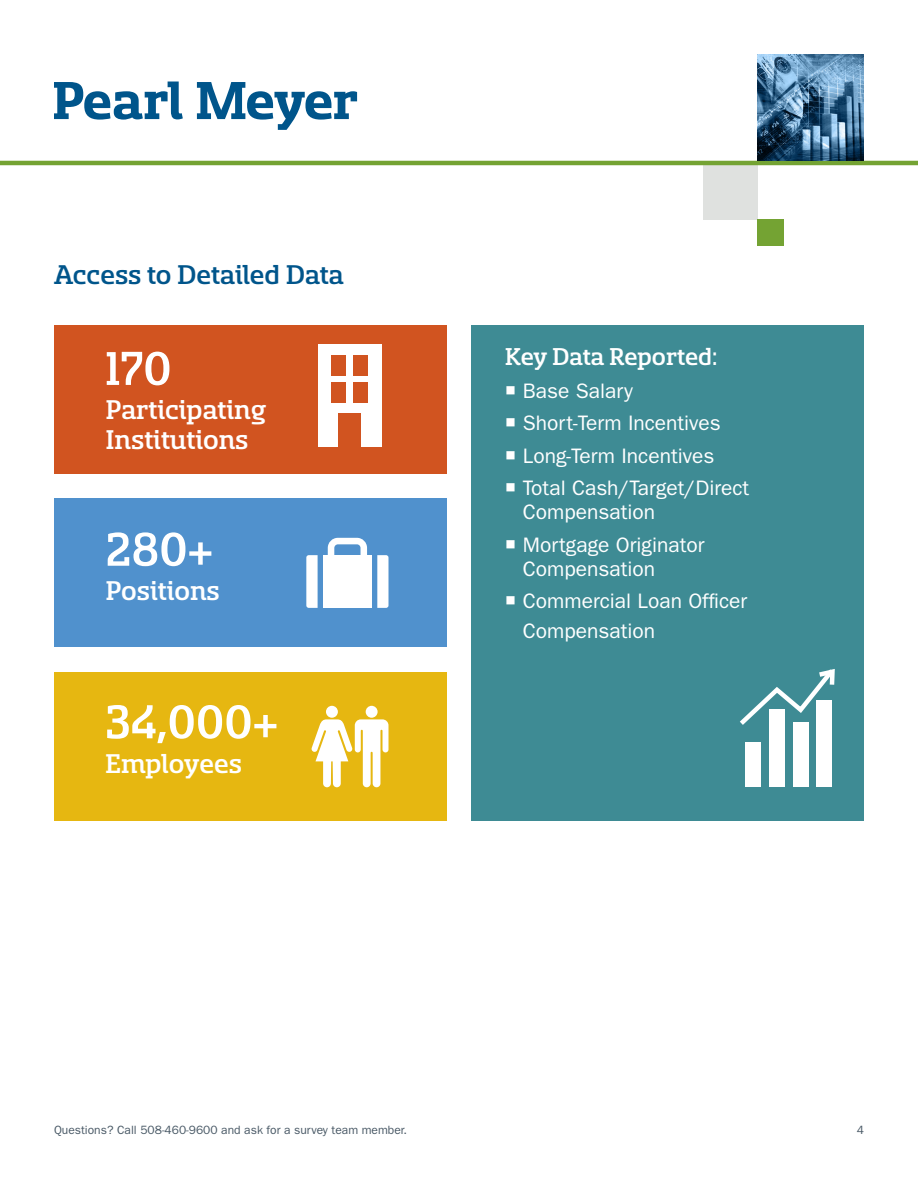
<style>
.page{position:relative;width:918px;height:1188px;background:#fff}
.page>*{position:absolute;margin:0;border:0;box-sizing:border-box;transform-origin:0 0}
.t1{font:500 52.5px "Sancoale Slab Norm";color:#fff}
.t2{font:500 30px/30px "Sancoale Slab Norm";color:#fff}
.t3{font:500 30px "Sancoale Slab Norm";color:#00558b}
.t4{font:500 27px "Sancoale Slab Norm";color:#fff}
.t5{font:21px/32.5px "ITC Franklin Gothic Std";color:#fff}
.t6{font:12px "ITC Franklin Gothic Std";color:#485865}
</style>
<div class="page">
<div style="left:703px;top:165px;width:54px;height:54px;background:#dfe1df"></div>
<div style="left:757px;top:219px;width:27px;height:27px;background:#74a333"></div>
<svg style="left:54px;top:82px;width:129px;height:38px"></svg>
<svg style="left:197px;top:82px;width:160px;height:48px"></svg>
<hr style="left:0;top:161px;width:918px;height:4px;background:#74a333">
<img style="left:757px;top:54px;width:107px;height:107px">
<div style="left:54px;top:325px;width:392px;height:148px;background:#d15420"></div>
<div style="left:54px;top:499px;width:392px;height:148px;background:#5091cd"></div>
<div style="left:54px;top:672px;width:392px;height:149px;background:#e6b711"></div>
<div style="left:472px;top:325px;width:392px;height:496px;background:#3e8b94"></div>
<div style="left:366px;top:706px;width:12px;height:12px;background:#fff;border-radius:50%"></div>
<div style="left:326px;top:706px;width:12px;height:12px;background:#fff;border-radius:50%"></div>
<svg style="left:311px;top:719px;width:78px;height:68px"></svg>
<svg style="left:306px;top:555px;width:12px;height:53px"></svg>
<div style="left:323px;top:555px;width:49px;height:53px;background:#fff"></div>
<svg style="left:377px;top:555px;width:12px;height:53px"></svg>
<svg style="left:328px;top:538px;width:39px;height:17px"></svg>
<div style="left:745px;top:742px;width:16px;height:45px;background:#fff"></div>
<div style="left:769px;top:709px;width:16px;height:78px;background:#fff"></div>
<div style="left:793px;top:722px;width:16px;height:65px;background:#fff"></div>
<div style="left:816px;top:700px;width:16px;height:87px;background:#fff"></div>
<svg style="left:740px;top:669px;width:95px;height:56px"></svg>
<div style="left:318px;top:344px;width:64px;height:103px;background:#fff"></div>
<div style="left:354px;top:356px;width:14px;height:20px;background:#d15420"></div>
<div style="left:331px;top:382px;width:15px;height:21px;background:#d15420"></div>
<div style="left:354px;top:382px;width:14px;height:21px;background:#d15420"></div>
<div style="left:339px;top:413px;width:22px;height:34px;background:#d15420"></div>
<div style="left:331px;top:356px;width:15px;height:20px;background:#d15420"></div>
<h2 class="t3" style="left:54px;top:260px;width:291px">Access to Detailed Data</h2>
<h1 class="t1" style="left:105px;top:343px;width:68px">170</h1>
<h2 class="t2" style="left:105px;top:395px;width:162px">Participating<br>Institutions</h2>
<h1 class="t1" style="left:105px;top:524px;width:109px">280+</h1>
<h2 class="t2" style="left:105px;top:576px;width:116px">Positions</h2>
<h1 class="t1" style="left:105px;top:696px;width:175px">34,000+</h1>
<h2 class="t2" style="left:105px;top:749px;width:138px">Employees</h2>
<p class="t4" style="left:505px;top:344px;width:214px">Key Data Reported:</p>
<p class="t5" style="left:523px;top:375px;width:228px">Base Salary<br>Short-Term Incentives<br>Long-Term Incentives<br>Total Cash/Target/Direct</p>
<p class="t5" style="left:523px;top:496px;width:183px">Compensation<br>Mortgage Originator</p>
<p class="t5" style="left:523px;top:553px;width:226px">Compensation<br>Commercial Loan Officer</p>
<p class="t5" style="left:523px;top:615px;width:134px">Compensation</p>
<p class="t6" style="left:54px;top:1123px;width:355px">Questions? Call 508-460-9600 and ask for a survey team member.</p>
<p class="t6" style="left:857px;top:1123px;width:9px">4</p>
</div>
